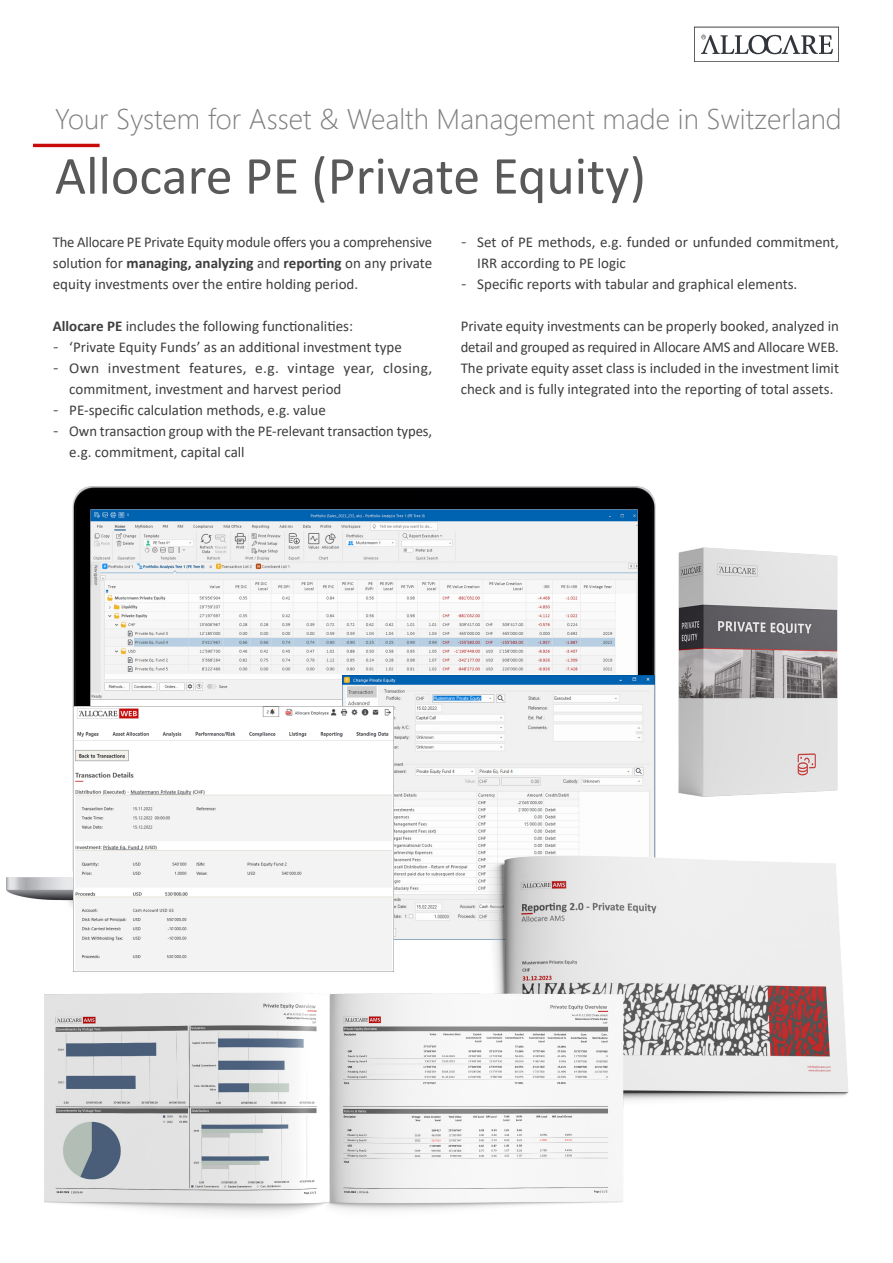
<style>
.page{position:relative;width:893px;height:1263px;background:#fff}
.page>*{position:absolute;margin:0;border:0;box-sizing:border-box;transform-origin:0 0}
.head1{font:54px "Calibri";color:#595959}
.h1_subhead{font:300 28.35px "Segoe UI";color:#808080}
.body{font:15px/21px "Calibri";color:#3e3e3f}
.s1{font-weight:700}
.s2{font-family:"Segoe UI"}
</style>
<div class="page">
<img style="left:6px;top:486px;width:712px;height:414px">
<div style="left:32px;top:143px;width:73px;height:9px;background:#dcdcdc;opacity:.08"></div>
<hr style="left:33px;top:144px;width:67px;height:3px;background:#c80a0a">
<svg style="left:701px;top:35px;width:132px;height:19px"></svg>
<div style="left:694px;top:27px;width:145px;height:35px;border:1px solid #434449"></div>
<img style="left:343px;top:675px;width:311px;height:170px">
<img style="left:73px;top:706px;width:321px;height:139px">
<img style="left:45px;top:845px;width:804px;height:369px">
<img style="left:679px;top:548px;width:159px;height:248px">
<p class="h1_subhead" style="left:55px;top:92px;width:788px">Your System for Asset &amp; Wealth Management made in Switzerland</p>
<p class="head1" style="left:55px;top:138px;width:593px">Allocare PE (Private Equity)</p>
<p class="body" style="left:53px;top:231px;width:381px;text-align:justify">The Allocare PE Private Equity module offers you a comprehensive solution for <span class="s1">managing, analyzing</span> and <span class="s1">reporting</span> on any private equity investments over the entire holding period.</p>
<p class="body" style="left:53px;top:315px;width:302px"><span class="s1">Allocare PE</span> includes the following functionalities:</p>
<p class="body" style="left:53px;top:336px;width:351px"><span class="s2">-</span> ‘Private Equity Funds’ as an additional investment type</p>
<p class="body" style="left:69px;top:357px;width:364px;text-indent:-16px"><span class="s2">-</span> Own investment features, e.g. vintage year, closing, commitment, investment and harvest period</p>
<p class="body" style="left:53px;top:399px;width:274px"><span class="s2">-</span> PE-specific calculation methods, e.g. value</p>
<p class="body" style="left:69px;top:420px;width:364px;text-indent:-16px"><span class="s2">-</span> Own transaction group with the PE-relevant transaction types, e.g. commitment, capital call</p>
<p class="body" style="left:477px;top:231px;width:363px;text-indent:-16px"><span class="s2">-</span> Set of PE methods, e.g. funded or unfunded commitment,<br>IRR according to PE logic</p>
<p class="body" style="left:461px;top:273px;width:338px"><span class="s2">-</span> Specific reports with tabular and graphical elements.</p>
<p class="body" style="left:461px;top:315px;width:380px;text-align:justify">Private equity investments can be properly booked, analyzed in detail and grouped as required in Allocare AMS and Allocare WEB.<br>The private equity asset class is included in the investment limit check and is fully integrated into the reporting of total assets.</p>
</div>
